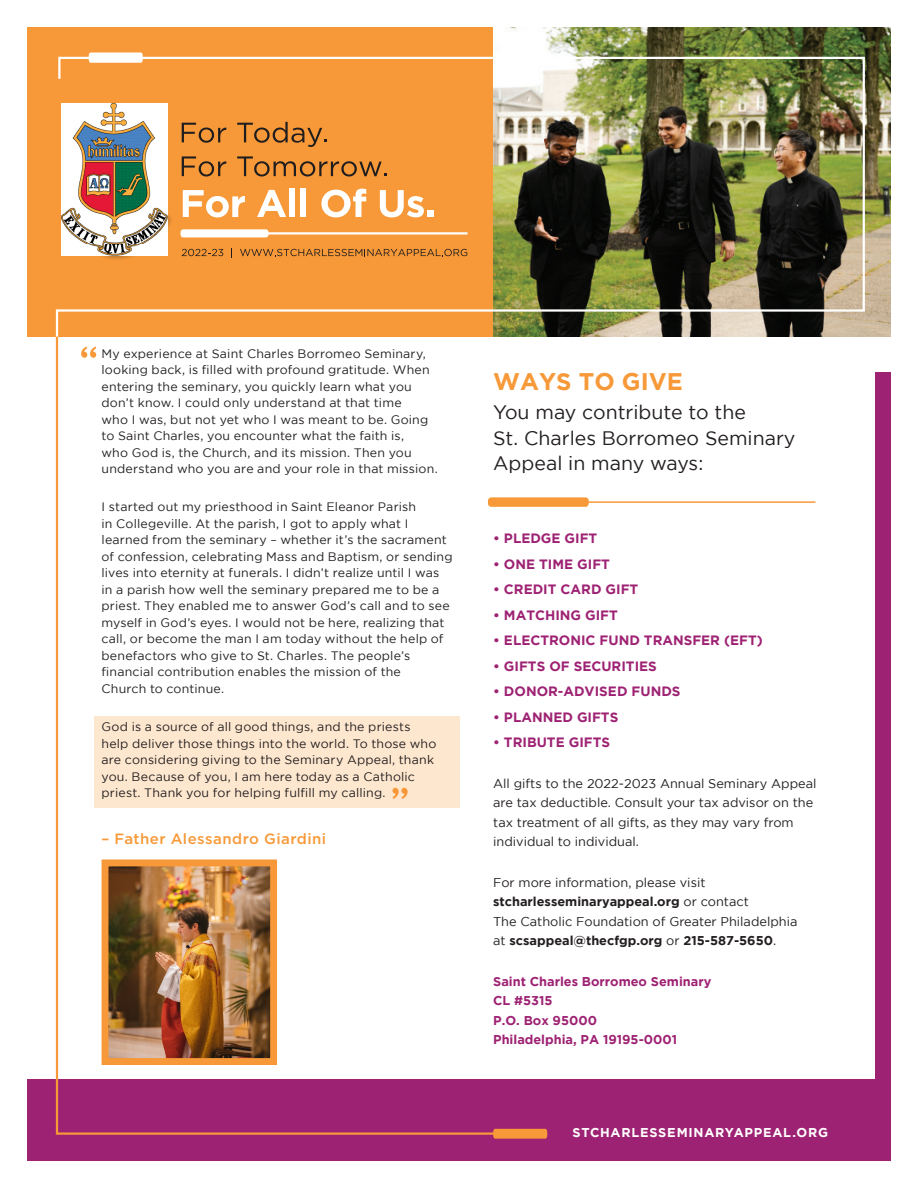
<style>
.page{position:relative;width:918px;height:1188px;background:#fff}
.page>*{position:absolute;margin:0;border:0;box-sizing:border-box;transform-origin:0 0}
.t1{font:700 24px "Gotham";color:#f79938}
.t2{font:19.5px/25.5px "Gotham";color:#231f20}
.t3{font:500 14.85px "Gotham";letter-spacing:.03em;color:#f79938}
.t4{font:700 13.5px "Gotham";color:#9e2273}
.t5{font:12.75px/19.5px "Gotham";color:#231f20}
.t6{font:700 12.75px "Gotham";color:#9e2273}
.t7{font:700 12.75px "Gotham";letter-spacing:.055em;color:#fff}
.t8{font:12.3px/16.5px "Gotham";letter-spacing:.015em;color:#231f20}
.s1{font-weight:700}
</style>
<div class="page">
<div style="left:27px;top:1079px;width:864px;height:82px;background:#9e2273"></div>
<svg style="left:55px;top:339px;width:453px;height:796px"></svg>
<div style="left:875px;top:372px;width:16px;height:789px;background:#9e2273"></div>
<div style="left:27px;top:27px;width:466px;height:310px;background:#f79938"></div>
<svg style="left:81px;top:346px;width:15px;height:12px"></svg>
<img style="left:510px;top:27px;width:381px;height:310px">
<img style="left:55px;top:56px;width:811px;height:283px">
<svg style="left:89px;top:53px;width:54px;height:10px"></svg>
<svg style="left:493px;top:1129px;width:54px;height:10px"></svg>
<svg style="left:183px;top:190px;width:62px;height:27px"></svg>
<svg style="left:257px;top:190px;width:29px;height:27px"></svg>
<div style="left:289px;top:189px;width:6px;height:28px;background:#fff"></div>
<div style="left:300px;top:189px;width:6px;height:28px;background:#fff"></div>
<svg style="left:321px;top:189px;width:45px;height:28px"></svg>
<svg style="left:380px;top:190px;width:53px;height:27px"></svg>
<svg style="left:182px;top:123px;width:44px;height:20px"></svg>
<svg style="left:237px;top:122px;width:90px;height:25px"></svg>
<svg style="left:182px;top:156px;width:44px;height:20px"></svg>
<svg style="left:237px;top:156px;width:150px;height:20px"></svg>
<svg style="left:182px;top:249px;width:41px;height:7px"></svg>
<svg style="left:240px;top:249px;width:227px;height:7px"></svg>
<div style="left:181px;top:229px;width:87px;height:8px;background:#fff;border-radius:3px"></div>
<div style="left:60px;top:102px;width:114px;height:159px;background:#231f20;opacity:.28"></div>
<img style="left:62px;top:103px;width:106px;height:152px">
<hr style="left:207px;top:232px;width:261px;height:2px;background:#fff">
<div style="left:94px;top:716px;width:366px;height:92px;background:#fee7cf"></div>
<div style="left:488px;top:497px;width:101px;height:10px;background:#f79938;border-radius:3px"></div>
<hr style="left:492px;top:501px;width:323px;height:2px;background:#f79938">
<img style="left:110px;top:867px;width:159px;height:190px">
<div style="left:102px;top:859px;width:175px;height:206px;border:7px solid #f79938"></div>
<svg style="left:392px;top:788px;width:16px;height:11px"></svg>
<p class="t8" style="left:102px;top:345px;width:326px">My experience at Saint Charles Borromeo Seminary,</p>
<p class="t8" style="left:102px;top:362px;width:330px">looking back, is filled with profound gratitude. When</p>
<p class="t8" style="left:102px;top:378px;width:312px">entering the seminary, you quickly learn what you</p>
<p class="t8" style="left:102px;top:395px;width:302px">don’t know. I could only understand at that time</p>
<p class="t8" style="left:102px;top:411px;width:328px">who I was, but not yet who I was meant to be. Going</p>
<p class="t8" style="left:102px;top:428px;width:304px">to Saint Charles, you encounter what the faith is,</p>
<p class="t8" style="left:102px;top:444px;width:312px">who God is, the Church, and its mission. Then you</p>
<p class="t8" style="left:102px;top:461px;width:338px">understand who you are and your role in that mission.</p>
<p class="t8" style="left:102px;top:499px;width:316px">I started out my priesthood in Saint Eleanor Parish</p>
<p class="t8" style="left:102px;top:515px;width:308px">in Collegeville. At the parish, I got to apply what I</p>
<p class="t8" style="left:102px;top:532px;width:353px">learned from the seminary – whether it’s the sacrament of confession, celebrating Mass and Baptism, or sending lives into eternity at funerals. I didn’t realize until I was in a parish how well the seminary prepared me to be a priest. They enabled me to answer God’s call and to see myself in God’s eyes. I would not be here, realizing that call, or become the man I am today without the help of</p>
<p class="t8" style="left:102px;top:647px;width:310px">benefactors who give to St. Charles. The people’s financial contribution enables the mission of the</p>
<p class="t8" style="left:102px;top:680px;width:124px">Church to continue.</p>
<p class="t8" style="left:102px;top:718px;width:310px">God is a source of all good things, and the priests</p>
<p class="t8" style="left:102px;top:735px;width:336px">help deliver those things into the world. To those who</p>
<p class="t8" style="left:102px;top:751px;width:334px">are considering giving to the Seminary Appeal, thank</p>
<p class="t8" style="left:102px;top:768px;width:315px">you. Because of you, I am here today as a Catholic</p>
<p class="t8" style="left:102px;top:784px;width:286px">priest. Thank you for helping fulfill my calling.</p>
<p class="t3" style="left:102px;top:829px;width:226px">– Father Alessandro Giardini</p>
<p class="t1" style="left:493px;top:367px;width:191px">WAYS TO GIVE</p>
<p class="t2" style="left:493px;top:399px;width:304px">You may contribute to the<br>St. Charles Borromeo Seminary<br>Appeal in many ways:</p>
<p class="t4" style="left:493px;top:531px;width:106px">• PLEDGE GIFT</p>
<p class="t4" style="left:493px;top:556px;width:118px">• ONE TIME GIFT</p>
<p class="t4" style="left:493px;top:582px;width:147px">• CREDIT CARD GIFT</p>
<p class="t4" style="left:493px;top:607px;width:126px">• MATCHING GIFT</p>
<p class="t4" style="left:493px;top:633px;width:271px">• ELECTRONIC FUND TRANSFER (EFT)</p>
<p class="t4" style="left:493px;top:658px;width:165px">• GIFTS OF SECURITIES</p>
<p class="t4" style="left:493px;top:684px;width:189px">• DONOR-ADVISED FUNDS</p>
<p class="t4" style="left:493px;top:709px;width:127px">• PLANNED GIFTS</p>
<p class="t4" style="left:493px;top:735px;width:119px">• TRIBUTE GIFTS</p>
<p class="t5" style="left:493px;top:773px;width:325px">All gifts to the 2022-2023 Annual Seminary Appeal are tax deductible. Consult your tax advisor on the tax treatment of all gifts, as they may vary from individual to individual.</p>
<p class="t5" style="left:493px;top:872px;width:306px">For more information, please visit <span class="s1">stcharlesseminaryappeal.org</span> or contact<br>The Catholic Foundation of Greater Philadelphia at <span class="s1">scsappeal@thecfgp.org</span> or <span class="s1">215-587-5650</span>.</p>
<p class="t6" style="left:493px;top:974px;width:220px">Saint Charles Borromeo Seminary</p>
<p class="t6" style="left:493px;top:993px;width:61px">CL #5315</p>
<p class="t6" style="left:493px;top:1013px;width:105px">P.O. Box 95000</p>
<p class="t6" style="left:493px;top:1032px;width:185px">Philadelphia, PA 19195-0001</p>
<p class="t7" style="left:572px;top:1125px;width:257px">STCHARLESSEMINARYAPPEAL.ORG</p>
</div>
